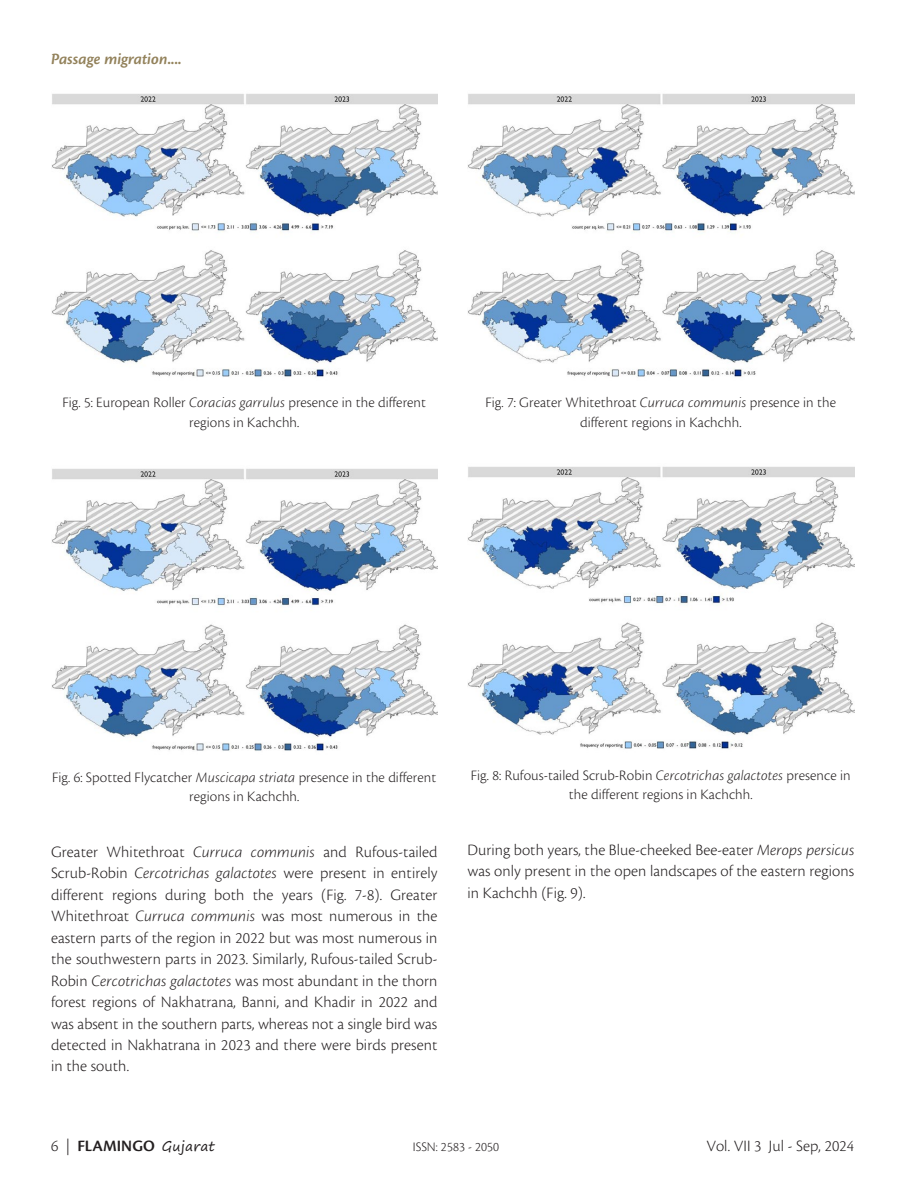
<style>
.page{position:relative;width:918px;height:1188px;background:#fff}
.page>*{position:absolute;margin:0;border:0;box-sizing:border-box;transform-origin:0 0}
.t1{font:300 16.5px/21.5px "Cronos Pro";letter-spacing:.005em;color:#231f20;text-align:justify}
.t2{font:italic 600 16.5px "Cronos Pro";letter-spacing:-.005em;color:#93825b}
.t3{font:600 16.5px "Cronos Pro";letter-spacing:.005em;color:#231f20}
.t4{font:300 15px/19.5px "Cronos Pro";letter-spacing:.005em;color:#231f20;text-align:center}
.t5{font:300 13.5px "Cronos Pro";letter-spacing:.005em;color:#231f20}
.s1{font-style:normal}
.s2{font-style:italic}
.s3{font-weight:300}
.s4{font-family:"Segoe Print";font-weight:400;font-size:13.5px}
</style>
<div class="page">
<img style="left:52px;top:94px;width:386px;height:283px">
<img style="left:51px;top:469px;width:387px;height:282px">
<img style="left:468px;top:94px;width:386px;height:283px">
<img style="left:468px;top:466px;width:386px;height:283px">
<p class="t2" style="left:51px;top:49px;width:132px">Passage migration<span class="s1">....</span></p>
<p class="t4" style="left:62px;top:393px;width:365px">Fig. 5: European Roller <span class="s2">Coracias garrulus</span> presence in the different regions in Kachchh.</p>
<p class="t4" style="left:485px;top:393px;width:352px">Fig. 7: Greater Whitethroat <span class="s2">Curruca communis</span> presence in the different regions in Kachchh.</p>
<p class="t4" style="left:52px;top:767px;width:386px">Fig. 6: Spotted Flycatcher <span class="s2">Muscicapa striata</span> presence in the different regions in Kachchh.</p>
<p class="t1" style="left:51px;top:841px;width:388px">Greater Whitethroat <span class="s2">Curruca communis</span> and Rufous-tailed Scrub-Robin <span class="s2">Cercotrichas galactotes</span> were present in entirely different regions during both the years (Fig. 7-8). Greater Whitethroat <span class="s2">Curruca communis</span> was most numerous in the eastern parts of the region in 2022 but was most numerous in the southwestern parts in 2023. Similarly, Rufous-tailed Scrub-Robin <span class="s2">Cercotrichas galactotes</span> was most abundant in the thorn forest regions of Nakhatrana, Banni, and Khadir in 2022 and was absent in the southern parts, whereas not a single bird was detected in Nakhatrana in 2023 and there were birds present in the south.</p>
<p class="t4" style="left:471px;top:765px;width:381px">Fig. 8: Rufous-tailed Scrub-Robin <span class="s2">Cercotrichas galactotes</span> presence in the different regions in Kachchh.</p>
<p class="t1" style="left:468px;top:839px;width:389px">During both years, the Blue-cheeked Bee-eater <span class="s2">Merops persicus </span>was only present in the open landscapes of the eastern regions in Kachchh (Fig. 9).</p>
<p class="t3" style="left:51px;top:1137px;width:165px"><span class="s3">6 |</span> FLAMINGO <span class="s4">Gujarat</span></p>
<p class="t5" style="left:413px;top:1139px;width:88px">ISSN: 2583 - 2050</p>
<p class="t1" style="left:706px;top:1135px;width:149px">Vol. VII 3 Jul - Sep, 2024</p>
</div>
